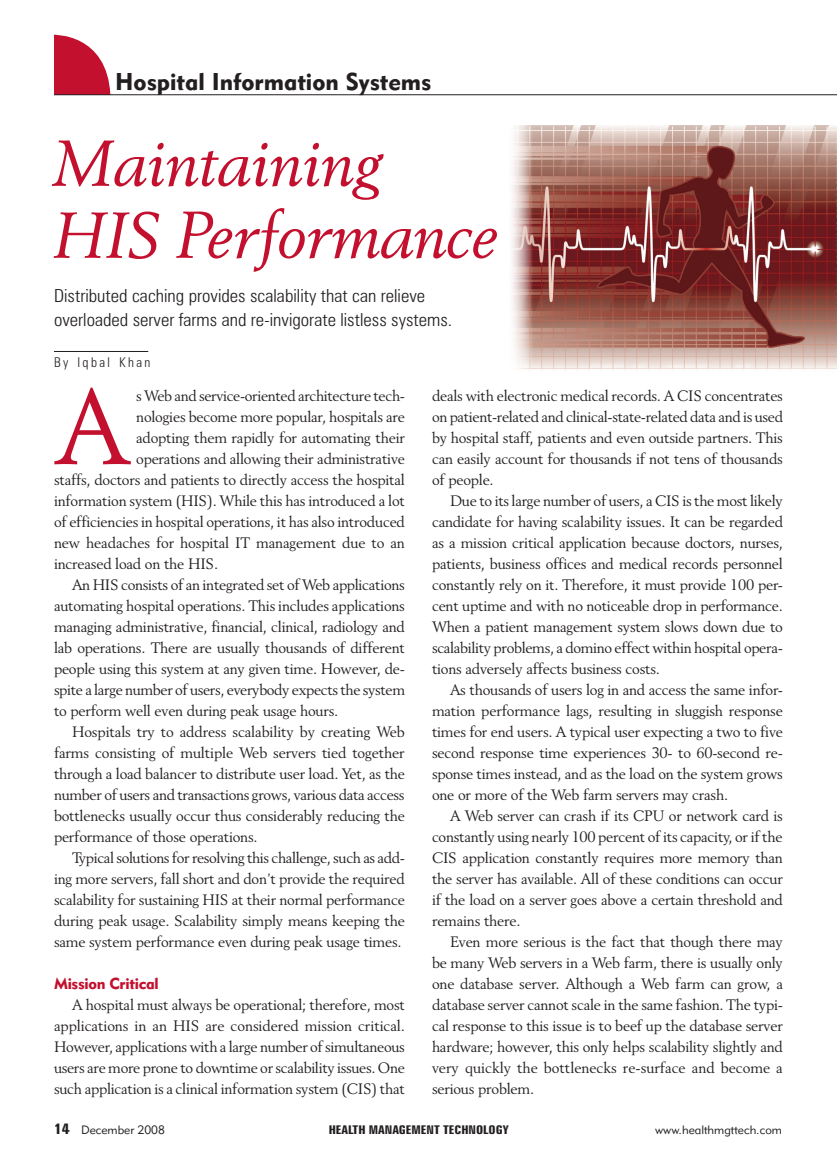
<style>
.page{position:relative;width:837px;height:1161px;background:#fff}
.page>*{position:absolute;margin:0;border:0;box-sizing:border-box;transform-origin:0 0}
.DROP_CAP{font:105px "Revival 565 BT";color:#c3102e}
.HEADLINE{font:italic 64.5px/72px "Revival 565 BT";letter-spacing:-.02em;color:#c3102e}
.BAR{font:24px "Geometric 415 BT Black A";color:#231f20}
.Deck{font:300 condensed 18px/24px "Zurich BT";color:#231f20;scale:1.05 1}
.SUBHEAD{font:15.75px "Geometric 415 BT Black A";letter-spacing:-.015em;color:#c3102e}
.BODY_TEXT{font:15px/21px "Revival 565 BT";letter-spacing:-.015em;color:#231f20;text-align:justify}
.FIRST_PARAGRAPH{font:15px "Revival 565 BT";letter-spacing:-.015em;color:#231f20}
.t1{font:700 extra-condensed 15px "Zurich BT";color:#231f20;scale:1.2 1}
.By_Line{font:300 condensed 13.5px "Zurich BT";letter-spacing:.17em;color:#231f20}
.t2{font:12px "Geometric 415 BT Lite A";color:#231f20}
.t3{font:700 extra-condensed 12px "Zurich BT";color:#231f20;scale:1.2 1}
</style>
<div class="page">
<svg style="left:54px;top:34px;width:56px;height:60px"></svg>
<hr style="left:54px;top:94px;width:783px;height:1px;background:#231f20">
<hr style="left:54px;top:351px;width:94px;height:1px;background:#231f20">
<img style="left:512px;top:126px;width:325px;height:245px">
<p class="BAR" style="left:115px;top:67px;width:318px">Hospital Information Systems</p>
<p class="HEADLINE" style="left:54px;top:127px;width:447px">Maintaining<br>HIS Performance</p>
<p class="Deck" style="left:54px;top:283px;width:381px">Distributed caching provides scalability that can relieve overloaded server farms and re-invigorate listless systems.</p>
<p class="By_Line" style="left:54px;top:354px;width:98px">By Iqbal Khan</p>
<p class="FIRST_PARAGRAPH" style="left:136px;top:387px;width:270px">s Web and service-oriented architecture tech-</p>
<p class="FIRST_PARAGRAPH" style="left:136px;top:408px;width:270px">nologies become more popular, hospitals are</p>
<p class="FIRST_PARAGRAPH" style="left:136px;top:429px;width:270px">adopting them rapidly for automating their</p>
<p class="FIRST_PARAGRAPH" style="left:136px;top:450px;width:270px">operations and allowing their administrative</p>
<p class="FIRST_PARAGRAPH" style="left:54px;top:471px;width:352px">staffs, doctors and patients to directly access the hospital</p>
<p class="FIRST_PARAGRAPH" style="left:54px;top:492px;width:353px">information system (HIS). While this has introduced a lot</p>
<p class="FIRST_PARAGRAPH" style="left:54px;top:513px;width:353px">of efficiencies in hospital operations, it has also introduced</p>
<p class="FIRST_PARAGRAPH" style="left:54px;top:534px;width:352px">new headaches for hospital IT management due to an</p>
<p class="FIRST_PARAGRAPH" style="left:54px;top:555px;width:166px">increased load on the HIS.</p>
<p class="BODY_TEXT" style="left:54px;top:575px;width:353px;text-indent:18px">An HIS consists of an integrated set of Web applications automating hospital operations. This includes applications managing administrative, financial, clinical, radiology and lab operations. There are usually thousands of different people using this system at any given time. However, de&shy;spite a large number of users, everybody expects the system to perform well even during peak usage hours.</p>
<p class="BODY_TEXT" style="left:54px;top:722px;width:353px;text-indent:18px">Hospitals try to address scalability by creating Web farms consisting of multiple Web servers tied together through a load balancer to distribute user load. Yet, as the number of users and transactions grows, various data access bottlenecks usually occur thus considerably reducing the performance of those operations.</p>
<p class="BODY_TEXT" style="left:54px;top:848px;width:353px;text-indent:18px">Typical solutions for resolving this challenge, such as add&shy;ing more servers, fall short and don’t provide the required scalability for sustaining HIS at their normal performance during peak usage. Scalability simply means keeping the same system performance even during peak usage times.</p>
<p class="SUBHEAD" style="left:54px;top:974px;width:106px">Mission Critical</p>
<p class="BODY_TEXT" style="left:54px;top:995px;width:353px;text-indent:18px">A hospital must always be operational; therefore, most applications in an HIS are considered mission critical.<br>However, applications with a large number of simultaneous users are more prone to downtime or scalability issues. One such application is a clinical information system (CIS) that</p>
<p class="DROP_CAP" style="left:56px;top:363px;width:75px">A</p>
<p class="BODY_TEXT" style="left:432px;top:386px;width:353px">deals with electronic medical records. A CIS concentrates on patient-related and clinical-state-related data and is used by hospital staff, patients and even outside partners. This can easily account for thousands if not tens of thousands of people.</p>
<p class="BODY_TEXT" style="left:432px;top:491px;width:353px;text-indent:18px">Due to its large number of users, a CIS is the most likely candidate for having scalability issues. It can be regarded as a mission critical application because doctors, nurses, patients, business offices and medical records personnel constantly rely on it. Therefore, it must provide 100 per&shy;cent uptime and with no noticeable drop in performance.<br>When a patient management system slows down due to scalability problems, a domino effect within hospital opera&shy;tions adversely affects business costs.</p>
<p class="BODY_TEXT" style="left:432px;top:680px;width:353px;text-indent:18px">As thousands of users log in and access the same infor&shy;mation performance lags, resulting in sluggish response times for end users. A typical user expecting a two to five second response time experiences 30- to 60-second re&shy;sponse times instead, and as the load on the system grows one or more of the Web farm servers may crash.</p>
<p class="BODY_TEXT" style="left:432px;top:806px;width:353px;text-indent:18px">A Web server can crash if its CPU or network card is constantly using nearly 100 percent of its capacity, or if the CIS application constantly requires more memory than the server has available. All of these conditions can occur if the load on a server goes above a certain threshold and remains there.</p>
<p class="BODY_TEXT" style="left:432px;top:932px;width:353px;text-indent:18px">Even more serious is the fact that though there may be many Web servers in a Web farm, there is usually only one database server. Although a Web farm can grow, a database server cannot scale in the same fashion. The typi&shy;cal response to this issue is to beef up the database server hardware; however, this only helps scalability slightly and very quickly the bottlenecks re-surface and become a serious problem.</p>
<p class="t1" style="left:54px;top:1120px;width:15px">14</p>
<p class="t2" style="left:81px;top:1122px;width:85px">December 2008</p>
<p class="t3" style="left:329px;top:1123px;width:152px">HEALTH MANAGEMENT TECHNOLOGY</p>
<p class="t2" style="left:655px;top:1122px;width:128px">www.healthmgttech.com</p>
</div>
